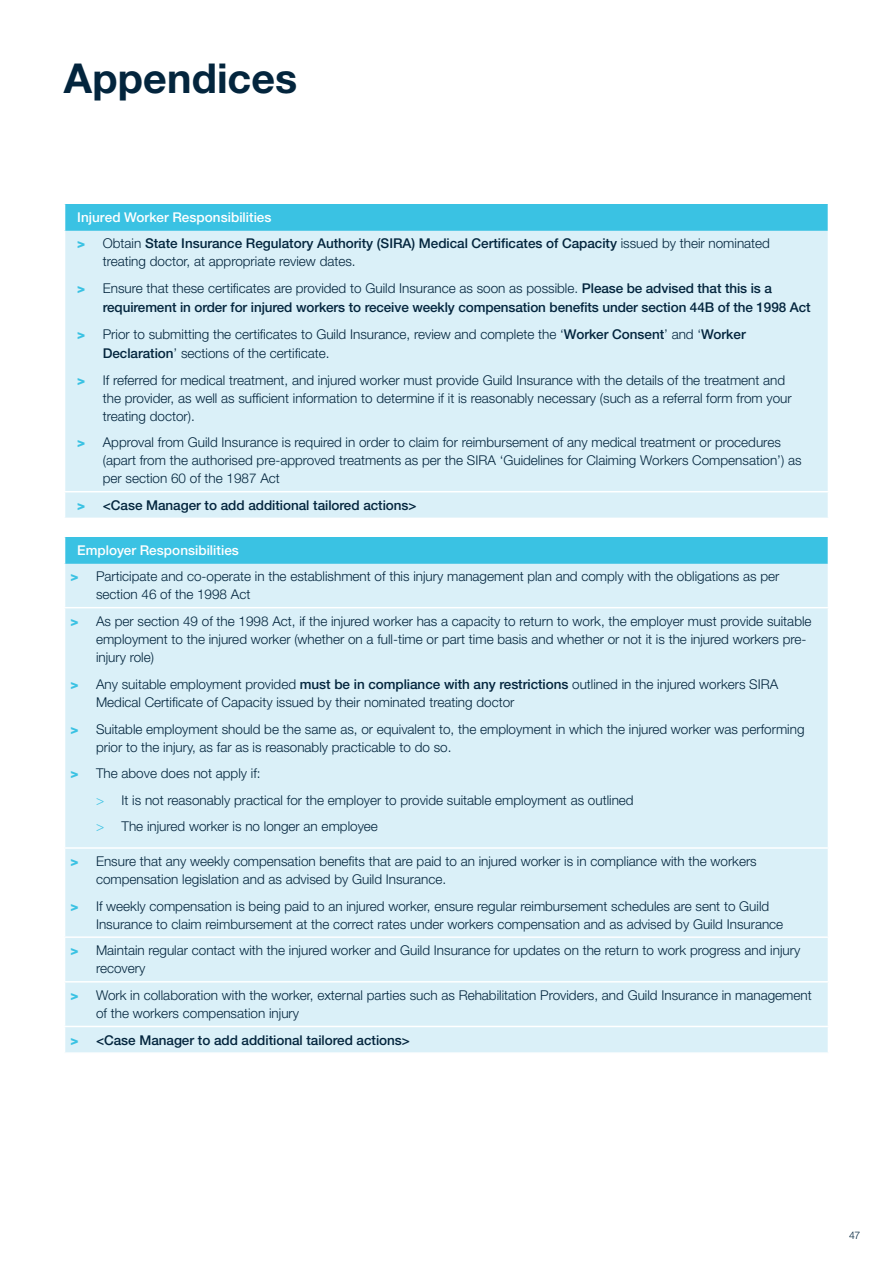
<style>
.page{position:relative;width:893px;height:1263px;background:#fff}
.page>*{position:absolute;margin:0;border:0;box-sizing:border-box;transform-origin:0 0}
.Page_Heading{font:700 41.25px "Helvetica Neue LT Std";letter-spacing:.005em;color:#03253d}
.t1{font:300 13.5px/18px "Helvetica Neue LT Std";color:#03253d}
.t2{font:500 13.5px/18.8px "Helvetica Neue LT Std";letter-spacing:-.01em;color:#03253d}
.Body_Copy{font:500 13.5px "Helvetica Neue LT Std";letter-spacing:.005em;color:#fff}
.Body_Copy-2{font:300 10.5px "Helvetica Neue LT Std";color:#03253d}
.s1{font-weight:800;color:#3ac2e3}
.s2{font-weight:500}
.s3{font-weight:300}
.s4{font-style:italic;color:#3ac2e3}
</style>
<div class="page">
<div style="left:65px;top:204px;width:763px;height:27px;background:#3ac2e3"></div>
<div style="left:65px;top:231px;width:763px;height:287px;background:#daf0f8"></div>
<hr style="left:64px;top:491px;width:765px;height:1px;background:#fff">
<div style="left:65px;top:537px;width:763px;height:27px;background:#3ac2e3"></div>
<div style="left:65px;top:564px;width:763px;height:488px;background:#daf0f8"></div>
<hr style="left:64px;top:936px;width:765px;height:2px;background:#fff">
<hr style="left:64px;top:607px;width:765px;height:1px;background:#fff">
<hr style="left:64px;top:847px;width:765px;height:2px;background:#fff">
<hr style="left:64px;top:981px;width:765px;height:1px;background:#fff">
<hr style="left:64px;top:1026px;width:765px;height:1px;background:#fff">
<p class="Page_Heading" style="left:64px;top:53px;width:235px">Appendices</p>
<p class="Body_Copy" style="left:77px;top:209px;width:196px">Injured Worker Responsibilities</p>
<p class="t1" style="left:103px;top:234px;width:669px;text-indent:-26px"><span class="s1">&gt;</span> Obtain <span class="s2">State Insurance Regulatory Authority (SIRA) Medical Certificates of Capacity</span> issued by their nominated treating doctor, at appropriate review dates.</p>
<p class="t2" style="left:103px;top:279px;width:709px;text-indent:-26px"><span class="s1">&gt;</span> <span class="s3">Ensure that these certificates are provided to Guild Insurance as soon as possible.</span> Please be advised that this is a requirement in order for injured workers to receive weekly compensation benefits under section 44B of the 1998 Act</p>
<p class="t1" style="left:103px;top:325px;width:644px;line-height:18.8px;text-indent:-26px"><span class="s1">&gt;</span> Prior to submitting the certificates to Guild Insurance, review and complete the ‘<span class="s2">Worker Consent</span>’ and ‘<span class="s2">Worker<br>Declaration</span>’ sections of the certificate.</p>
<p class="t1" style="left:103px;top:371px;width:690px;text-indent:-26px"><span class="s1">&gt;</span> If referred for medical treatment, and injured worker must provide Guild Insurance with the details of the treatment and the provider, as well as sufficient information to determine if it is reasonably necessary (such as a referral form from your treating doctor).</p>
<p class="t1" style="left:103px;top:433px;width:700px;text-indent:-26px"><span class="s1">&gt;</span> Approval from Guild Insurance is required in order to claim for reimbursement of any medical treatment or procedures (apart from the authorised pre-approved treatments as per the SIRA ‘Guidelines for Claiming Workers Compensation’) as per section 60 of the 1987 Act</p>
<p class="t2" style="left:77px;top:495px;width:341px"><span class="s1">&gt;</span> &lt;Case Manager to add additional tailored actions&gt;</p>
<p class="Body_Copy" style="left:77px;top:542px;width:163px">Employer Responsibilities</p>
<p class="t1" style="left:96px;top:567px;width:685px;text-indent:-26px"><span class="s1">&gt;</span> Participate and co-operate in the establishment of this injury management plan and comply with the obligations as per section 46 of the 1998 Act</p>
<p class="t1" style="left:96px;top:612px;width:717px;text-indent:-26px"><span class="s1">&gt;</span> As per section 49 of the 1998 Act, if the injured worker has a capacity to return to work, the employer must provide suitable employment to the injured worker (whether on a full-time or part time basis and whether or not it is the injured workers pre&shy;injury role)</p>
<p class="t1" style="left:96px;top:675px;width:684px;text-indent:-26px"><span class="s1">&gt;</span> Any suitable employment provided <span class="s2">must be in compliance with any restrictions</span> outlined in the injured workers SIRA<br>Medical Certificate of Capacity issued by their nominated treating doctor</p>
<p class="t1" style="left:96px;top:719px;width:710px;text-indent:-26px"><span class="s1">&gt;</span> Suitable employment should be the same as, or equivalent to, the employment in which the injured worker was performing prior to the injury, as far as is reasonably practicable to do so.</p>
<p class="t1" style="left:71px;top:764px;width:192px"><span class="s1">&gt;</span> The above does not apply if:</p>
<p class="t1" style="left:96px;top:790px;width:539px"><span class="s4">&gt;</span> It is not reasonably practical for the employer to provide suitable employment as outlined</p>
<p class="t1" style="left:96px;top:817px;width:283px"><span class="s4">&gt;</span> The injured worker is no longer an employee</p>
<p class="t1" style="left:96px;top:852px;width:662px;text-indent:-26px"><span class="s1">&gt;</span> Ensure that any weekly compensation benefits that are paid to an injured worker is in compliance with the workers compensation legislation and as advised by Guild Insurance.</p>
<p class="t1" style="left:96px;top:896px;width:689px;text-indent:-26px"><span class="s1">&gt;</span> If weekly compensation is being paid to an injured worker, ensure regular reimbursement schedules are sent to Guild<br>Insurance to claim reimbursement at the correct rates under workers compensation and as advised by Guild Insurance</p>
<p class="t1" style="left:96px;top:941px;width:706px;text-indent:-26px"><span class="s1">&gt;</span> Maintain regular contact with the injured worker and Guild Insurance for updates on the return to work progress and injury recovery</p>
<p class="t1" style="left:96px;top:986px;width:717px;text-indent:-26px"><span class="s1">&gt;</span> Work in collaboration with the worker, external parties such as Rehabilitation Providers, and Guild Insurance in management of the workers compensation injury</p>
<p class="t2" style="left:71px;top:1030px;width:341px"><span class="s1">&gt;</span> &lt;Case Manager to add additional tailored actions&gt;</p>
<p class="Body_Copy-2" style="left:849px;top:1228px;width:13px">47</p>
</div>
